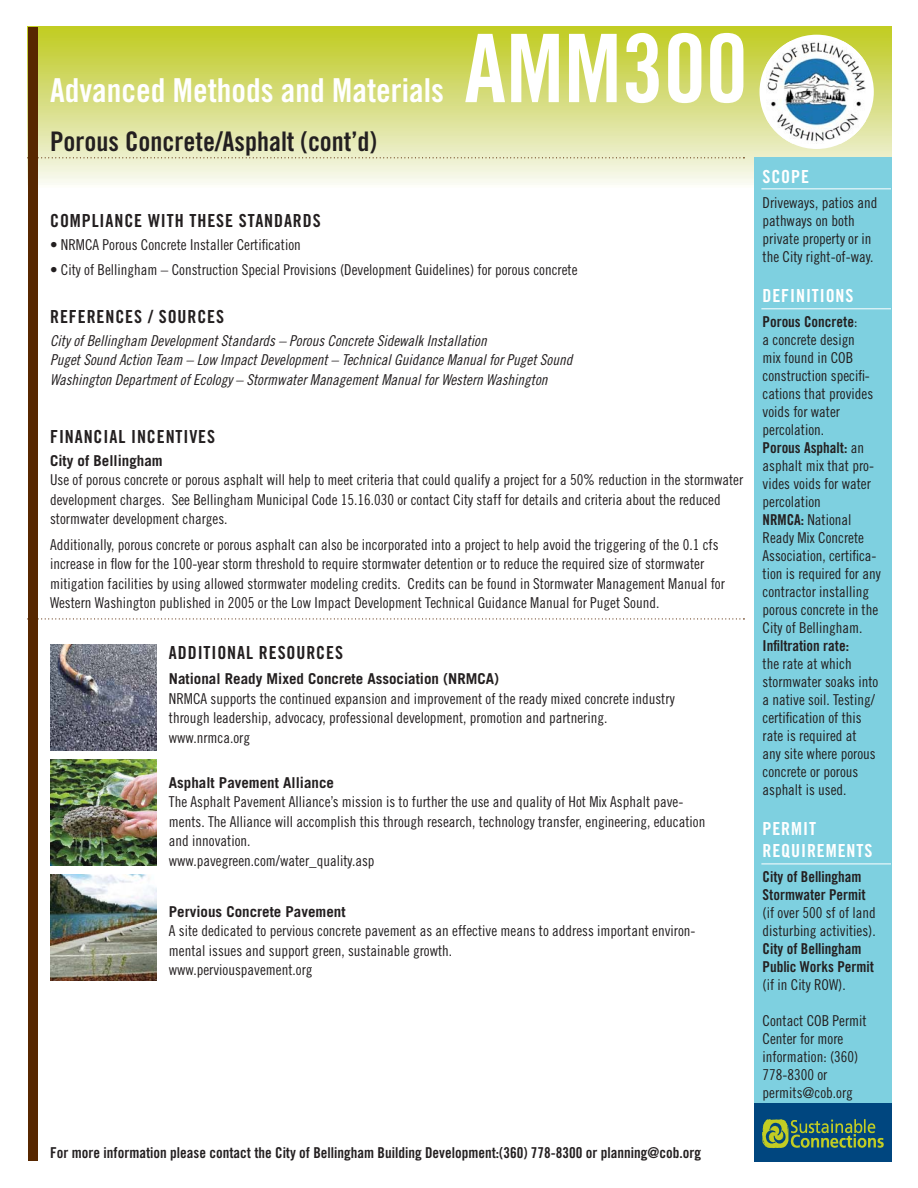
<style>
.page{position:relative;width:918px;height:1188px;background:#fff}
.page>*{position:absolute;margin:0;border:0;box-sizing:border-box;transform-origin:0 0}
.t1{font:94.65px "Trade Gothic Bold Cond Twenty";color:#fff}
.t2{font:33px "Trade Gothic Bold Cond Twenty";color:#fff}
.t3{font:27px "Trade Gothic Bold Cond Twenty";color:#231f20}
.t4{font:18px "Trade Gothic Bold Cond Twenty";letter-spacing:.05em;color:#231f20}
.t5{font:18px/21.6px "Trade Gothic Bold Cond Twenty";letter-spacing:.05em;color:#fff}
.t6{font:15px/18px "Trade Gothic Cond Eighteen";color:#231f20}
.t7{font:15px/19.5px "Trade Gothic Cond Eighteen Obl";color:#231f20}
.t8{font:15px/18px "Trade Gothic Bold Cond Twenty";color:#231f20}
.t9{font:700 15px "Trade Gothic";color:#231f20}
.s1{font-family:"Trade Gothic Cond Eighteen"}
.s2{font-family:"Trade Gothic Bold Cond Twenty"}
</style>
<div class="page">
<div style="left:28px;top:27px;width:864px;height:163px;background:linear-gradient(to bottom,#bfc91f,#f5f8f9)"></div>
<div style="left:760px;top:35px;width:114px;height:114px;background:#fff;border-radius:50%"></div>
<img style="left:766px;top:42px;width:100px;height:101px">
<div style="left:28px;top:27px;width:10px;height:1134px;background:#572700"></div>
<svg style="left:38px;top:157px;width:706px;height:1px"></svg>
<div style="left:754px;top:1102px;width:138px;height:59px;background:#00467f"></div>
<div style="left:754px;top:158px;width:138px;height:945px;background:#7ed0e0"></div>
<img style="left:762px;top:1119px;width:122px;height:29px">
<svg style="left:38px;top:618px;width:706px;height:2px"></svg>
<hr style="left:761px;top:188px;width:130px;height:1px;background:#fff">
<hr style="left:761px;top:308px;width:130px;height:1px;background:#fff">
<hr style="left:761px;top:864px;width:130px;height:1px;background:#fff">
<img style="left:50px;top:645px;width:106px;height:106px">
<img style="left:50px;top:759px;width:106px;height:106px">
<img style="left:50px;top:874px;width:106px;height:106px">
<h2 class="t2" style="left:50px;top:79px;width:395px">Advanced Methods and Materials</h2>
<h3 class="t3" style="left:50px;top:131px;width:328px">Porous Concrete/Asphalt (cont’d)</h3>
<h1 class="t1" style="left:464px;top:34px;width:285px">AMM300</h1>
<p class="t4" style="left:50px;top:214px;width:272px">COMPLIANCE WITH THESE STANDARDS</p>
<p class="t6" style="left:50px;top:237px;width:252px">• NRMCA Porous Concrete Installer Certification</p>
<p class="t6" style="left:50px;top:262px;width:529px">• City of Bellingham – Construction Special Provisions (Development Guidelines) for porous concrete</p>
<p class="t4" style="left:50px;top:310px;width:176px">REFERENCES / SOURCES</p>
<p class="t7" style="left:50px;top:332px;width:524px">City of Bellingham Development Standards – Porous Concrete Sidewalk Installation<br>Puget Sound Action Team – Low Impact Development – Technical Guidance Manual for Puget Sound<br>Washington Department of Ecology – Stormwater Management Manual for Western Washington</p>
<p class="t4" style="left:50px;top:430px;width:167px">FINANCIAL INCENTIVES</p>
<p class="t9" style="left:50px;top:455px;width:114px">City of Bellingham</p>
<p class="t6" style="left:50px;top:471px;width:695px;line-height:19.5px">Use of porous concrete or porous asphalt will help to meet criteria that could qualify a project for a 50% reduction in the stormwater development charges. See Bellingham Municipal Code 15.16.030 or contact City staff for details and criteria about the reduced stormwater development charges.</p>
<p class="t6" style="left:50px;top:536px;width:676px;line-height:19.5px">Additionally, porous concrete or porous asphalt can also be incorporated into a project to help avoid the triggering of the 0.1 cfs increase in flow for the 100-year storm threshold to require stormwater detention or to reduce the required size of stormwater mitigation facilities by using allowed stormwater modeling credits. Credits can be found in Stormwater Management Manual for Western Washington published in 2005 or the Low Impact Development Technical Guidance Manual for Puget Sound.</p>
<p class="t4" style="left:169px;top:646px;width:176px">ADDITIONAL RESOURCES</p>
<p class="t9" style="left:169px;top:673px;width:332px">National Ready Mixed Concrete Association (NRMCA)</p>
<p class="t6" style="left:169px;top:690px;width:507px;line-height:19.5px">NRMCA supports the continued expansion and improvement of the ready mixed concrete industry through leadership, advocacy, professional development, promotion and partnering. www.nrmca.org</p>
<p class="t9" style="left:169px;top:777px;width:167px">Asphalt Pavement Alliance</p>
<p class="t6" style="left:169px;top:793px;width:538px;line-height:19.5px">The Asphalt Pavement Alliance’s mission is to further the use and quality of Hot Mix Asphalt pave&shy;ments. The Alliance will accomplish this through research, technology transfer, engineering, education and innovation.<br>www.pavegreen.com/water_quality.asp</p>
<p class="t9" style="left:169px;top:906px;width:178px">Pervious Concrete Pavement</p>
<p class="t6" style="left:169px;top:922px;width:528px;line-height:19.5px">A site dedicated to pervious concrete pavement as an effective means to address important environ&shy;mental issues and support green, sustainable growth.<br>www.perviouspavement.org</p>
<p class="t8" style="left:50px;top:1145px;width:652px">For more information please contact the City of Bellingham Building Development:(360) 778-8300 or planning@cob.org</p>
<p class="t5" style="left:763px;top:167px;width:48px">SCOPE</p>
<p class="t6" style="left:763px;top:195px;width:116px">Driveways, patios and pathways on both private property or in the City right-of-way.</p>
<p class="t5" style="left:763px;top:286px;width:92px">DEFINITIONS</p>
<p class="t8" style="left:763px;top:314px;width:96px">Porous Concrete<span class="s1">:</span></p>
<p class="t6" style="left:763px;top:332px;width:112px">a concrete design mix found in COB construction specifi&shy;cations that provides voids for water percolation.</p>
<p class="t8" style="left:763px;top:440px;width:103px">Porous Asphalt: <span class="s1">an</span></p>
<p class="t6" style="left:763px;top:458px;width:120px">asphalt mix that pro&shy;vides voids for water percolation<br><span class="s2">NRMCA:</span> National<br>Ready Mix Concrete<br>Association, certifica&shy;tion is required for any contractor installing porous concrete in the<br>City of Bellingham.</p>
<p class="t8" style="left:763px;top:638px;width:88px">Infiltration rate:</p>
<p class="t6" style="left:763px;top:656px;width:117px">the rate at which stormwater soaks into a native soil. Testing/ certification of this rate is required at any site where porous concrete or porous asphalt is used.</p>
<p class="t5" style="left:763px;top:819px;width:111px">PERMIT<br>REQUIREMENTS</p>
<p class="t8" style="left:763px;top:869px;width:105px">City of Bellingham<br>Stormwater Permit</p>
<p class="t6" style="left:763px;top:905px;width:115px">(if over 500 sf of land disturbing activities).</p>
<p class="t8" style="left:763px;top:941px;width:113px">City of Bellingham<br>Public Works Permit</p>
<p class="t6" style="left:763px;top:977px;width:85px">(if in City ROW).</p>
<p class="t6" style="left:763px;top:1013px;width:106px">Contact COB Permit<br>Center for more information: (360)<br>778-8300 or permits@cob.org</p>
</div>
